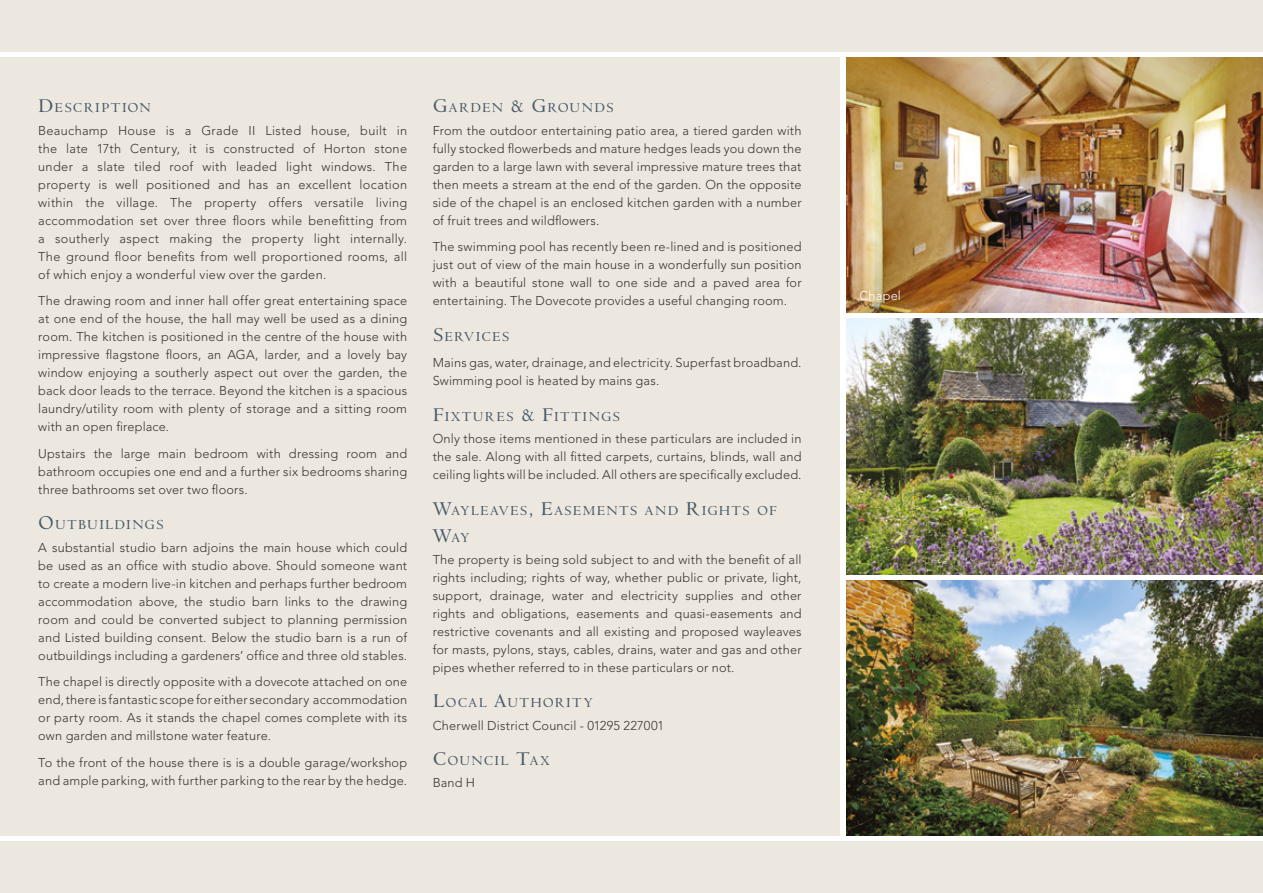
<style>
.page{position:relative;width:1263px;height:893px;background:#fff}
.page>*{position:absolute;margin:0;border:0;box-sizing:border-box;transform-origin:0 0}
.t1{font:14.7px/27px "Venetian 301 Dm BT Regular";letter-spacing:.085em;color:#475a68}
.t2{font:300 12.75px/18px "Avenir LT Std";letter-spacing:.015em;color:#3a3531;text-align:justify}
.t3{font:300 12.75px "Avenir LT Std";letter-spacing:.015em;color:#fff}
.s1{font-size:21px}
</style>
<div class="page">
<div style="left:0;top:0;width:1263px;height:51px;background:#ede8df"></div>
<div style="left:0;top:842px;width:1263px;height:51px;background:#ede8df"></div>
<div style="left:0;top:57px;width:840px;height:779px;background:#ede8df"></div>
<img style="left:846px;top:57px;width:417px;height:256px">
<img style="left:846px;top:319px;width:417px;height:255px">
<img style="left:846px;top:580px;width:417px;height:256px">
<p class="t1" style="left:38px;top:95px;width:114px"><span class="s1">D</span>ESCRIPTION</p>
<p class="t2" style="left:38px;top:121px;width:370px">Beauchamp House is a Grade II Listed house, built in the late 17th Century, it is constructed of Horton stone under a slate tiled roof with leaded light windows. The property is well positioned and has an excellent location within the village. The property offers versatile living accommodation set over three floors while benefitting from a southerly aspect making the property light internally.<br>The ground floor benefits from well proportioned rooms, all of which enjoy a wonderful view over the garden.</p>
<p class="t2" style="left:38px;top:292px;width:370px">The drawing room and inner hall offer great entertaining space at one end of the house, the hall may well be used as a dining room. The kitchen is positioned in the centre of the house with impressive flagstone floors, an AGA, larder, and a lovely bay window enjoying a southerly aspect out over the garden, the back door leads to the terrace. Beyond the kitchen is a spacious laundry/utility room with plenty of storage and a sitting room with an open fireplace.</p>
<p class="t2" style="left:38px;top:444px;width:370px">Upstairs the large main bedroom with dressing room and bathroom occupies one end and a further six bedrooms sharing three bathrooms set over two floors.</p>
<p class="t1" style="left:38px;top:511px;width:125px"><span class="s1">O</span>UTBUILDINGS</p>
<p class="t2" style="left:38px;top:538px;width:370px">A substantial studio barn adjoins the main house which could be used as an office with studio above. Should someone want to create a modern live-in kitchen and perhaps further bedroom accommodation above, the studio barn links to the drawing room and could be converted subject to planning permission and Listed building consent. Below the studio barn is a run of outbuildings including a gardeners’ office and three old stables.</p>
<p class="t2" style="left:38px;top:673px;width:370px">The chapel is directly opposite with a dovecote attached on one end, there is fantastic scope for either secondary accommodation or party room. As it stands the chapel comes complete with its own garden and millstone water feature.</p>
<p class="t2" style="left:38px;top:753px;width:370px">To the front of the house there is is a double garage/workshop and ample parking, with further parking to the rear by the hedge.</p>
<p class="t1" style="left:433px;top:95px;width:172px"><span class="s1">G</span>ARDEN <span class="s1">&amp; G</span>ROUNDS</p>
<p class="t2" style="left:433px;top:121px;width:370px">From the outdoor entertaining patio area, a tiered garden with fully stocked flowerbeds and mature hedges leads you down the garden to a large lawn with several impressive mature trees that then meets a stream at the end of the garden. On the opposite side of the chapel is an enclosed kitchen garden with a number of fruit trees and wildflowers.</p>
<p class="t2" style="left:433px;top:238px;width:370px">The swimming pool has recently been re-lined and is positioned just out of view of the main house in a wonderfully sun position with a beautiful stone wall to one side and a paved area for entertaining. The Dovecote provides a useful changing room.</p>
<p class="t1" style="left:433px;top:323px;width:77px"><span class="s1">S</span>ERVICES</p>
<p class="t2" style="left:433px;top:354px;width:370px">Mains gas, water, drainage, and electricity. Superfast broadband.<br>Swimming pool is heated by mains gas.</p>
<p class="t1" style="left:433px;top:403px;width:187px"><span class="s1">F</span>IXTURES <span class="s1">&amp; F</span>ITTINGS</p>
<p class="t2" style="left:433px;top:430px;width:370px">Only those items mentioned in these particulars are included in the sale. Along with all fitted carpets, curtains, blinds, wall and ceiling lights will be included. All others are specifically excluded.</p>
<p class="t1" style="left:433px;top:497px;width:345px"><span class="s1">W</span>AYLEAVES<span class="s1">, E</span>ASEMENTS AND <span class="s1">R</span>IGHTS OF<br><span class="s1">W</span>AY</p>
<p class="t2" style="left:433px;top:550px;width:370px">The property is being sold subject to and with the benefit of all rights including; rights of way, whether public or private, light, support, drainage, water and electricity supplies and other rights and obligations, easements and quasi-easements and restrictive covenants and all existing and proposed wayleaves for masts, pylons, stays, cables, drains, water and gas and other pipes whether referred to in these particulars or not.</p>
<p class="t1" style="left:433px;top:689px;width:162px"><span class="s1">L</span>OCAL <span class="s1">A</span>UTHORITY</p>
<p class="t2" style="left:433px;top:716px;width:233px">Cherwell District Council - 01295 227001</p>
<p class="t1" style="left:433px;top:747px;width:119px"><span class="s1">C</span>OUNCIL <span class="s1">T</span>AX</p>
<p class="t2" style="left:433px;top:774px;width:44px">Band H</p>
<p class="t3" style="left:859px;top:288px;width:43px">Chapel</p>
</div>
